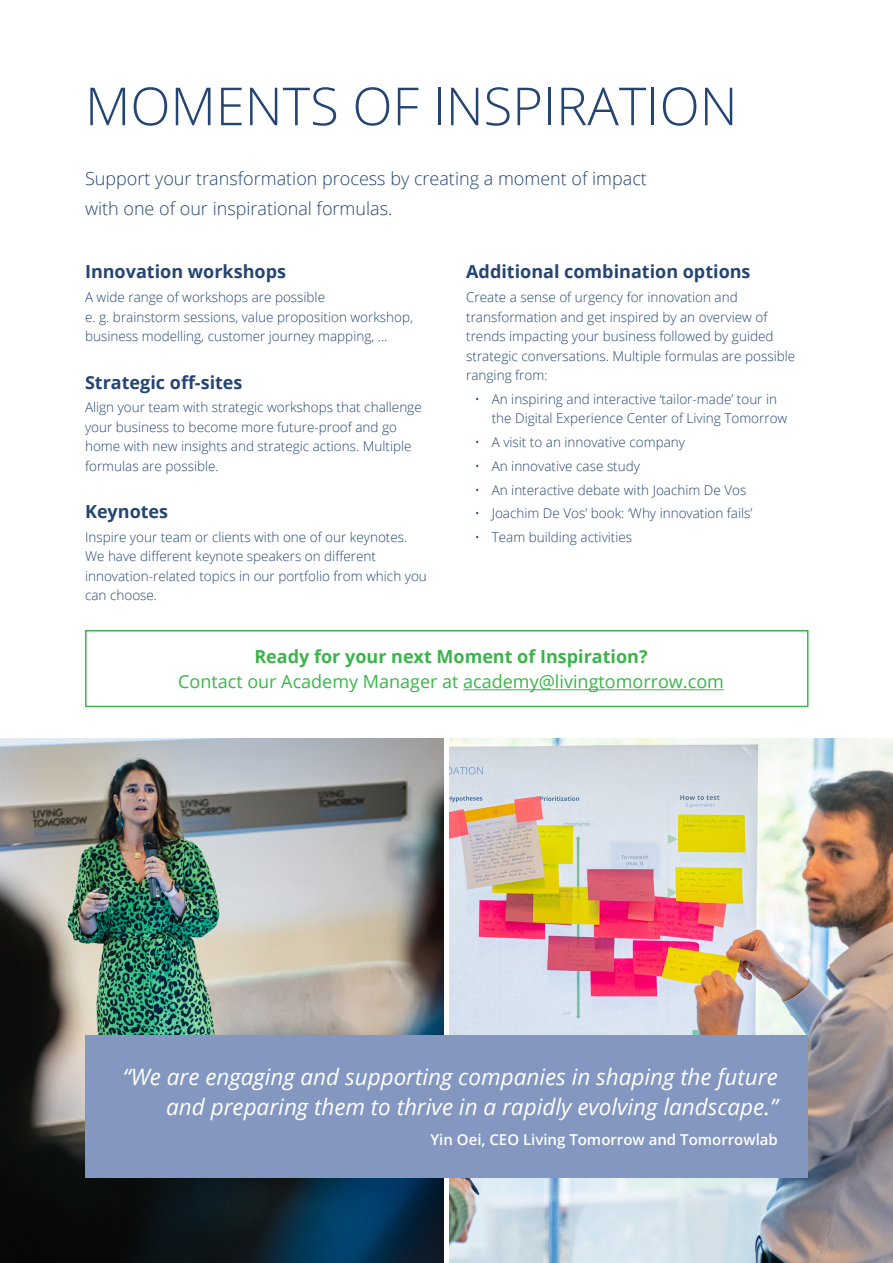
<style>
.page{position:relative;width:893px;height:1263px;background:#fff}
.page>*{position:absolute;margin:0;border:0;box-sizing:border-box;transform-origin:0 0}
.t1{font:300 52.5px "Open Sans";color:#244573}
.t2{font:italic 22.5px/30px "Open Sans";color:#fff;text-align:right}
.Inleiding{font:300 18px/30px "Open Sans";color:#244573}
.t3{font:700 18px "Open Sans";color:#244573}
.Body_copy{font:18px "Open Sans";color:#3ab54a}
.Body_copy-2{font:700 18px "Open Sans";color:#3ab54a}
.t4{font:600 15px "Open Sans";color:#fff}
.t5{font:300 13.5px/19.5px "Open Sans";color:#244573}
</style>
<div class="page">
<img style="left:0;top:978px;width:443px;height:285px">
<img style="left:449px;top:738px;width:444px;height:525px">
<div style="left:85px;top:1035px;width:723px;height:143px;background:#8497c0"></div>
<hr style="left:463px;top:689px;width:261px;height:1px;background:#3ab54a">
<div style="left:85px;top:630px;width:723px;height:77px;border:2px solid #3ab54a"></div>
<img style="left:0;top:738px;width:443px;height:240px">
<h1 class="t1" style="left:85px;top:70px;width:654px">MOMENTS OF INSPIRATION</h1>
<p class="Inleiding" style="left:85px;top:163px;width:563px">Support your transformation process by creating a moment of impact with one of our inspirational formulas.</p>
<h3 class="t3" style="left:85px;top:259px;width:202px">Innovation workshops</h3>
<h3 class="t5" style="left:85px;top:287px;width:329px">A wide range of workshops are possible<br>e. g. brainstorm sessions, value proposition workshop, business modelling, customer journey mapping, ...</h3>
<h3 class="t3" style="left:85px;top:369px;width:159px">Strategic off-sites</h3>
<h3 class="t5" style="left:85px;top:397px;width:338px">Align your team with strategic workshops that challenge your business to become more future-proof and go home with new insights and strategic actions. Multiple formulas are possible.</h3>
<h3 class="t3" style="left:85px;top:499px;width:85px">Keynotes</h3>
<h3 class="t5" style="left:85px;top:527px;width:343px">Inspire your team or clients with one of our keynotes.<br>We have different keynote speakers on different innovation-related topics in our portfolio from which you can choose.</h3>
<h3 class="t3" style="left:466px;top:259px;width:286px">Additional combination options</h3>
<h3 class="t5" style="left:466px;top:287px;width:330px">Create a sense of urgency for innovation and transformation and get inspired by an overview of trends impacting your business followed by guided strategic conversations. Multiple formulas are possible ranging from:</h3>
<p class="t5" style="left:492px;top:389px;width:297px;text-indent:-17px">• An inspiring and interactive ‘tailor-made’ tour in the Digital Experience Center of Living Tomorrow</p>
<p class="t5" style="left:475px;top:432px;width:212px">• A visit to an innovative company</p>
<p class="t5" style="left:475px;top:456px;width:167px">• An innovative case study</p>
<p class="t5" style="left:475px;top:480px;width:273px">• An interactive debate with Joachim De Vos</p>
<p class="t5" style="left:475px;top:503px;width:279px">• Joachim De Vos’ book: ‘Why innovation fails’</p>
<p class="t5" style="left:475px;top:527px;width:159px">• Team building activities</p>
<p class="Body_copy-2" style="left:254px;top:643px;width:395px">Ready for your next Moment of Inspiration?</p>
<p class="Body_copy" style="left:178px;top:669px;width:547px">Contact our Academy Manager at academy@livingtomorrow.com</p>
<h1 class="t2" style="left:123px;top:1061px;width:657px">“We are engaging and supporting companies in shaping the future and preparing them to thrive in a rapidly evolving landscape.”</h1>
<h3 class="t4" style="left:430px;top:1129px;width:349px">Yin Oei, CEO Living Tomorrow and Tomorrowlab</h3>
</div>
